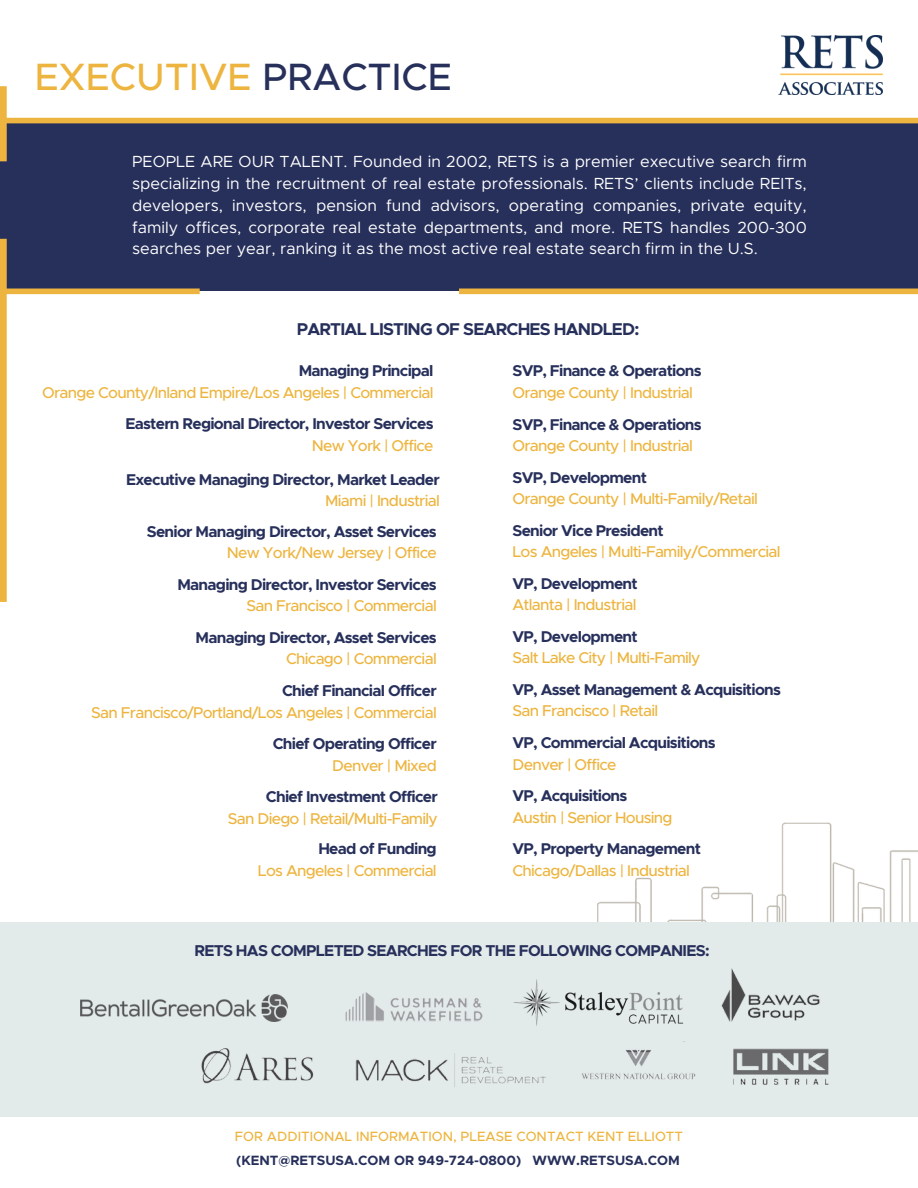
<style>
.page{position:relative;width:918px;height:1188px;background:#fff}
.page>*{position:absolute;margin:0;border:0;box-sizing:border-box;transform-origin:0 0}
.t1{font:500 38.25px "Metropolis";color:#edb53f}
.t2{font:700 17.1px "Metropolis";letter-spacing:-.045em;color:#27305b}
.t3{font:16.2px/21.8px "Metropolis";color:#fff;text-align:justify}
.t4{font:700 15.75px "Metropolis";letter-spacing:-.045em;color:#27305b}
.t5{font:500 15.6px/21.3px "Metropolis";letter-spacing:-.045em;color:#edb53f}
.t6{font:700 15.6px/21.3px "Metropolis";letter-spacing:-.045em;color:#27305b;text-align:right}
.t7{font:500 13.5px "Metropolis";color:#edb53f}
.t8{font:700 13.5px "Metropolis";color:#27305b}
.s1{color:#27305b}
.s2{font-weight:700;color:#27305b}
.s3{font-weight:500;color:#edb53f}
</style>
<div class="page">
<img style="left:779px;top:36px;width:104px;height:58px">
<div style="left:0;top:121px;width:918px;height:170px;background:#27305b"></div>
<div style="left:459px;top:289px;width:459px;height:5px;background:#edb53f"></div>
<div style="left:0;top:239px;width:7px;height:363px;background:#edb53f"></div>
<div style="left:0;top:86px;width:7px;height:75px;background:#edb53f"></div>
<div style="left:0;top:118px;width:918px;height:5px;background:#edb53f"></div>
<div style="left:0;top:289px;width:200px;height:5px;background:#edb53f"></div>
<img style="left:597px;top:822px;width:321px;height:100px">
<div style="left:0;top:922px;width:918px;height:195px;background:#e3eaea"></div>
<img style="left:345px;top:992px;width:138px;height:30px">
<img style="left:201px;top:1041px;width:495px;height:46px">
<img style="left:81px;top:995px;width:207px;height:27px">
<img style="left:721px;top:968px;width:99px;height:54px">
<img style="left:513px;top:979px;width:170px;height:47px">
<img style="left:733px;top:1048px;width:96px;height:37px">
<h3 class="t1" style="left:35px;top:59px;width:419px">EXECUTIVE <span class="s1">PRACTICE</span></h3>
<h3 class="t3" style="left:132px;top:152px;width:676px">PEOPLE ARE OUR TALENT. Founded in 2002, RETS is a premier executive search firm specializing in the recruitment of real estate professionals. RETS’ clients include REITs, developers, investors, pension fund advisors, operating companies, private equity, family offices, corporate real estate departments, and more. RETS handles 200-300 searches per year, ranking it as the most active real estate search firm in the U.S.</h3>
<h3 class="t2" style="left:297px;top:322px;width:344px">PARTIAL LISTING OF SEARCHES HANDLED:</h3>
<h3 class="t5" style="left:42px;top:361px;width:393px;text-align:right"><span class="s2">Managing Principal<br></span>Orange County/Inland Empire/Los Angeles | Commercial</h3>
<h3 class="t6" style="left:125px;top:414px;width:310px">Eastern Regional Director, Investor Services<br><span class="s3">New York | Office</span></h3>
<p class="t5" style="left:513px;top:361px;width:191px"><span class="s2">SVP, Finance &amp; Operations<br></span>Orange County | Industrial</p>
<h3 class="t5" style="left:513px;top:414px;width:191px"><span class="s2">SVP, Finance &amp; Operations<br></span>Orange County | Industrial</h3>
<h3 class="t5" style="left:513px;top:467px;width:247px"><span class="s2">SVP, Development<br></span>Orange County | Multi-Family/Retail</h3>
<p class="t6" style="left:126px;top:470px;width:315px">Executive Managing Director, Market Leader<br><span class="s3">Miami | Industrial</span></p>
<h3 class="t6" style="left:147px;top:522px;width:291px">Senior Managing Director, Asset Services<br><span class="s3">New York/New Jersey | Office</span></h3>
<h3 class="t6" style="left:177px;top:575px;width:261px">Managing Director, Investor Services<br><span class="s3">San Francisco | Commercial</span></h3>
<h3 class="t6" style="left:196px;top:628px;width:243px">Managing Director, Asset Services<br><span class="s3">Chicago | Commercial</span></h3>
<h3 class="t5" style="left:91px;top:681px;width:347px;text-align:right"><span class="s2">Chief Financial Officer<br></span>San Francisco/Portland/Los Angeles | Commercial</h3>
<h3 class="t6" style="left:273px;top:734px;width:166px">Chief Operating Officer<br><span class="s3">Denver | Mixed</span></h3>
<h2 class="t5" style="left:228px;top:787px;width:212px;text-align:right"><span class="s2">Chief Investment Officer<br></span>San Diego | Retail/Multi-Family</h2>
<h3 class="t5" style="left:258px;top:839px;width:180px;text-align:right"><span class="s2">Head of Funding<br></span>Los Angeles | Commercial</h3>
<p class="t5" style="left:513px;top:520px;width:270px"><span class="s2">Senior Vice President<br></span>Los Angeles | Multi-Family/Commercial</p>
<p class="t5" style="left:513px;top:574px;width:127px"><span class="s2">VP, Development<br></span>Atlanta | Industrial</p>
<h3 class="t5" style="left:513px;top:627px;width:190px"><span class="s2">VP, Development<br></span>Salt Lake City | Multi-Family</h3>
<h3 class="t6" style="left:513px;top:680px;width:270px;text-align:left">VP, Asset Management &amp; Acquisitions<br><span class="s3">San Francisco | Retail</span></h3>
<h3 class="t6" style="left:513px;top:733px;width:205px;text-align:left">VP, Commercial Acquisitions<br><span class="s3">Denver | Office</span></h3>
<h3 class="t5" style="left:513px;top:786px;width:161px"><span class="s2">VP, Acquisitions<br></span>Austin | Senior Housing</h3>
<h3 class="t5" style="left:513px;top:839px;width:190px"><span class="s2">VP, Property Management<br></span>Chicago/Dallas | Industrial</h3>
<h3 class="t4" style="left:194px;top:944px;width:517px">RETS HAS COMPLETED SEARCHES FOR THE FOLLOWING COMPANIES:</h3>
<h3 class="t7" style="left:235px;top:1131px;width:450px">FOR ADDITIONAL INFORMATION, PLEASE CONTACT KENT ELLIOTT</h3>
<p class="t8" style="left:236px;top:1154px;width:445px">(KENT@RETSUSA.COM OR 949-724-0800) WWW.RETSUSA.COM</p>
</div>
